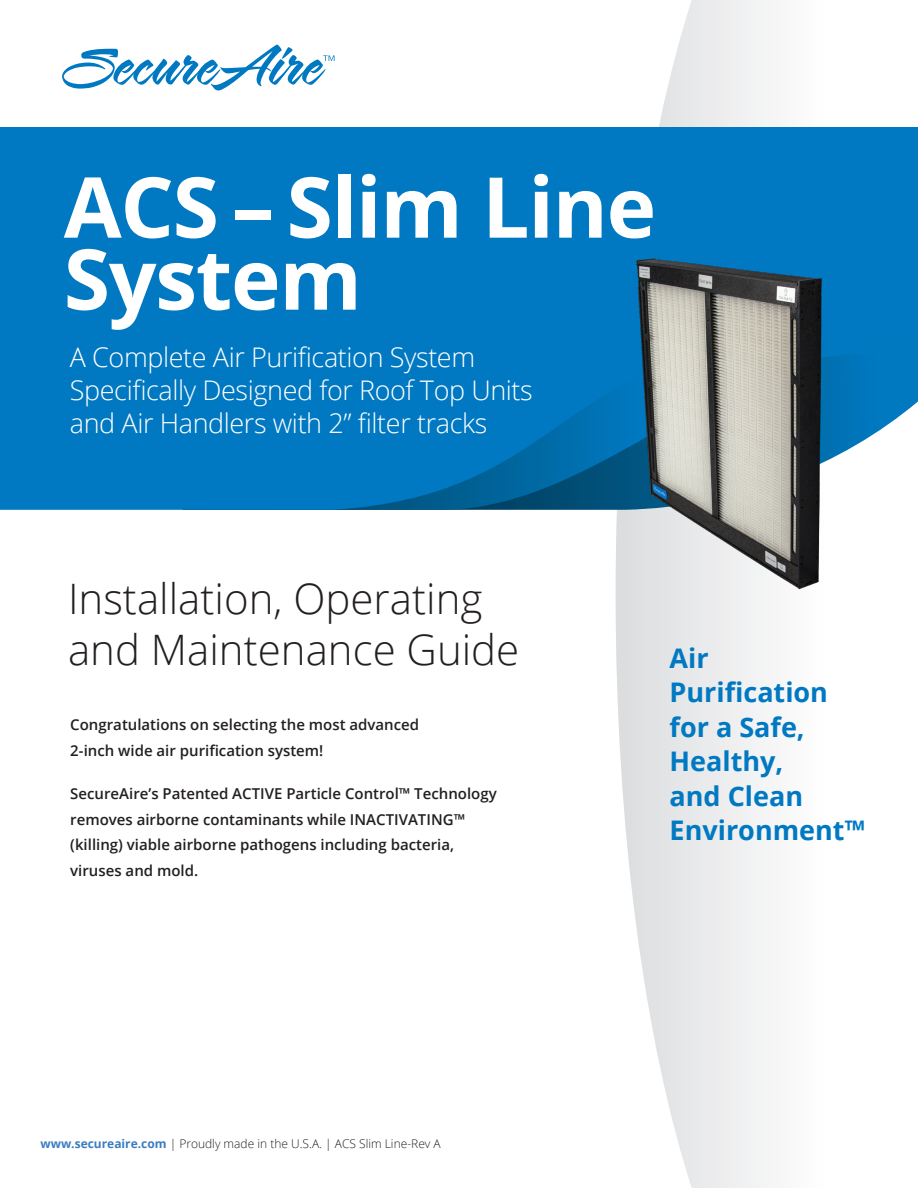
<style>
.page{position:relative;width:918px;height:1188px;background:#fff}
.page>*{position:absolute;margin:0;border:0;box-sizing:border-box;transform-origin:0 0}
.t1{font:700 84px/72px "Open Sans";letter-spacing:-.015em;color:#fff}
.t2{font:300 42px/51px "Open Sans";color:#231f20}
.t3{font:300 27px/33px "Open Sans";letter-spacing:-.015em;color:#fff}
.t4{font:700 27px/34.5px "Open Sans";color:#0079c2}
.Body_Copy{font:600 15px/25.5px "Open Sans";color:#231f20}
.t5{font:300 12px "Open Sans";color:#231f20}
.s1{font-weight:700;color:#3a7dc0}
</style>
<div class="page">
<hr style="left:0;top:40px;width:1px;height:56px;background:#023c5b">
<svg style="left:616px;top:0;width:302px;height:1188px"></svg>
<div style="left:0;top:128px;width:918px;height:253px;background:#0079c2"></div>
<svg style="left:0;top:381px;width:918px;height:129px;background:#0879bc"></svg>
<svg style="left:62px;top:45px;width:272px;height:45px"></svg>
<img style="left:634px;top:258px;width:252px;height:336px">
<p class="t1" style="left:64px;top:169px;width:594px">ACS – Slim Line<br>System</p>
<p class="t3" style="left:70px;top:340px;width:464px">A Complete Air Purification System<br>Specifically Designed for Roof Top Units and Air Handlers with 2” filter tracks</p>
<p class="t2" style="left:68px;top:572px;width:453px">Installation, Operating and Maintenance Guide</p>
<p class="Body_Copy" style="left:70px;top:712px;width:350px">Congratulations on selecting the most advanced<br>2-inch wide air purification system!</p>
<p class="Body_Copy" style="left:70px;top:781px;width:428px">SecureAire’s Patented ACTIVE Particle Control™ Technology removes airborne contaminants while INACTIVATING™ (killing) viable airborne pathogens including bacteria, viruses and mold.</p>
<p class="t4" style="left:670px;top:640px;width:197px">Air<br>Purification for a Safe,<br>Healthy,<br>and Clean<br>Environment™</p>
<p class="t5" style="left:40px;top:1135px;width:402px"><span class="s1">www.secureaire.com</span> | Proudly made in the U.S.A. | ACS Slim Line-Rev A</p>
</div>
